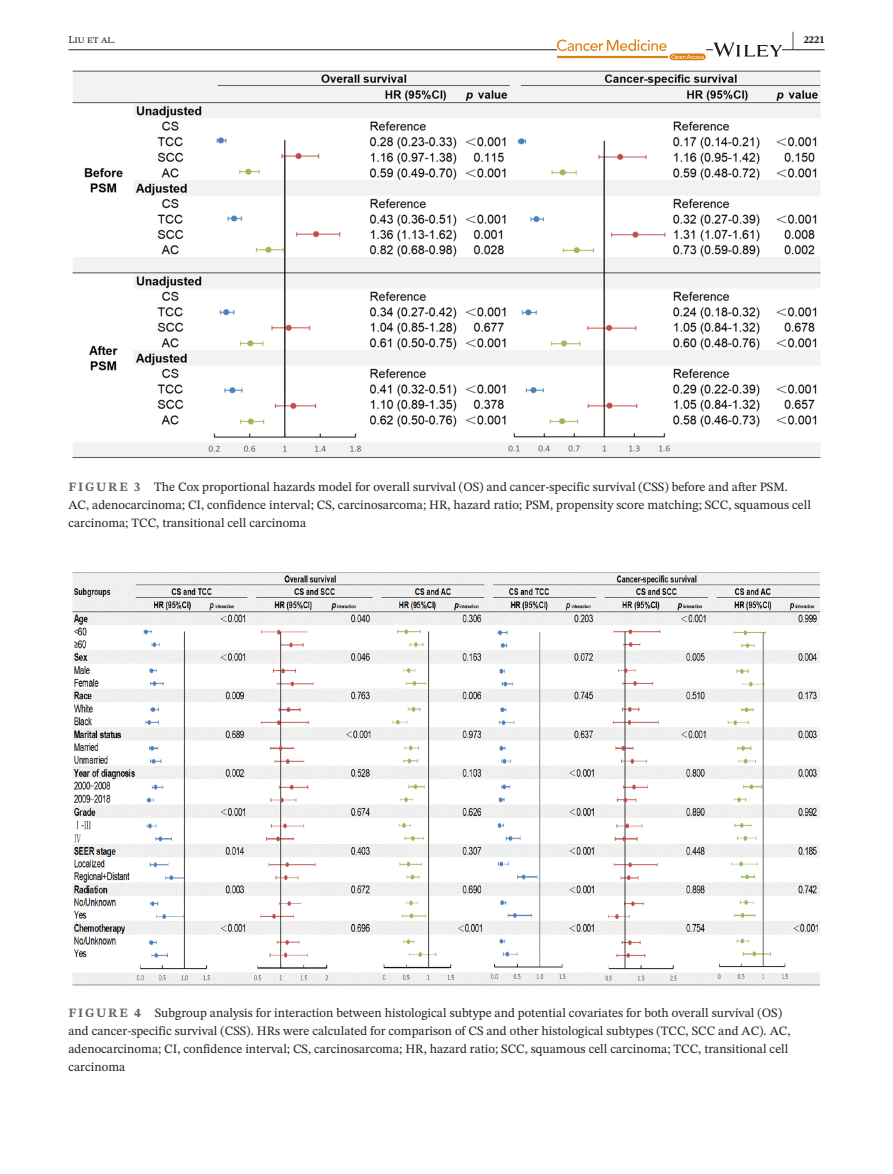
<style>
.page{position:relative;width:893px;height:1174px;background:#fff}
.page>*{position:absolute;margin:0;border:0;box-sizing:border-box;transform-origin:0 0}
.t1{font:700 21px "STIX Two Text";color:#231f20;scale:.42 1}
.t2{font:12.75px/18px "STIX Two Text";color:#231f20}
.t3{font:10.5px "STIX Two Text";color:#231f20}
.t4{font:700 10.5px "STIX Two Text";color:#231f20}
.s1{font-weight:700;color:#636366}
</style>
<div class="page">
<hr style="left:68px;top:49px;width:756px;height:1px;background:#231f20">
<svg style="left:557px;top:39px;width:149px;height:21px"></svg>
<svg style="left:713px;top:43px;width:69px;height:14px"></svg>
<img style="left:72px;top:70px;width:749px;height:388px">
<img style="left:72px;top:572px;width:749px;height:413px">
<h1 class="t1" style="left:792px;top:24px;width:8px">|</h1>
<p class="t3" style="left:68px;top:32px;width:49px">Liu et al.</p>
<p class="t4" style="left:804px;top:32px;width:22px">2221</p>
<p class="t2" style="left:68px;top:477px;width:744px"><span class="s1">FIGURE 3</span> The Cox proportional hazards model for overall survival (OS) and cancer-specific survival (CSS) before and after PSM.<br>AC, adenocarcinoma; CI, confidence interval; CS, carcinosarcoma; HR, hazard ratio; PSM, propensity score matching; SCC, squamous cell carcinoma; TCC, transitional cell carcinoma</p>
<p class="t2" style="left:68px;top:1004px;width:724px"><span class="s1">FIGURE 4</span> Subgroup analysis for interaction between histological subtype and potential covariates for both overall survival (OS) and cancer-specific survival (CSS). HRs were calculated for comparison of CS and other histological subtypes (TCC, SCC and AC). AC, adenocarcinoma; CI, confidence interval; CS, carcinosarcoma; HR, hazard ratio; SCC, squamous cell carcinoma; TCC, transitional cell carcinoma</p>
</div>
